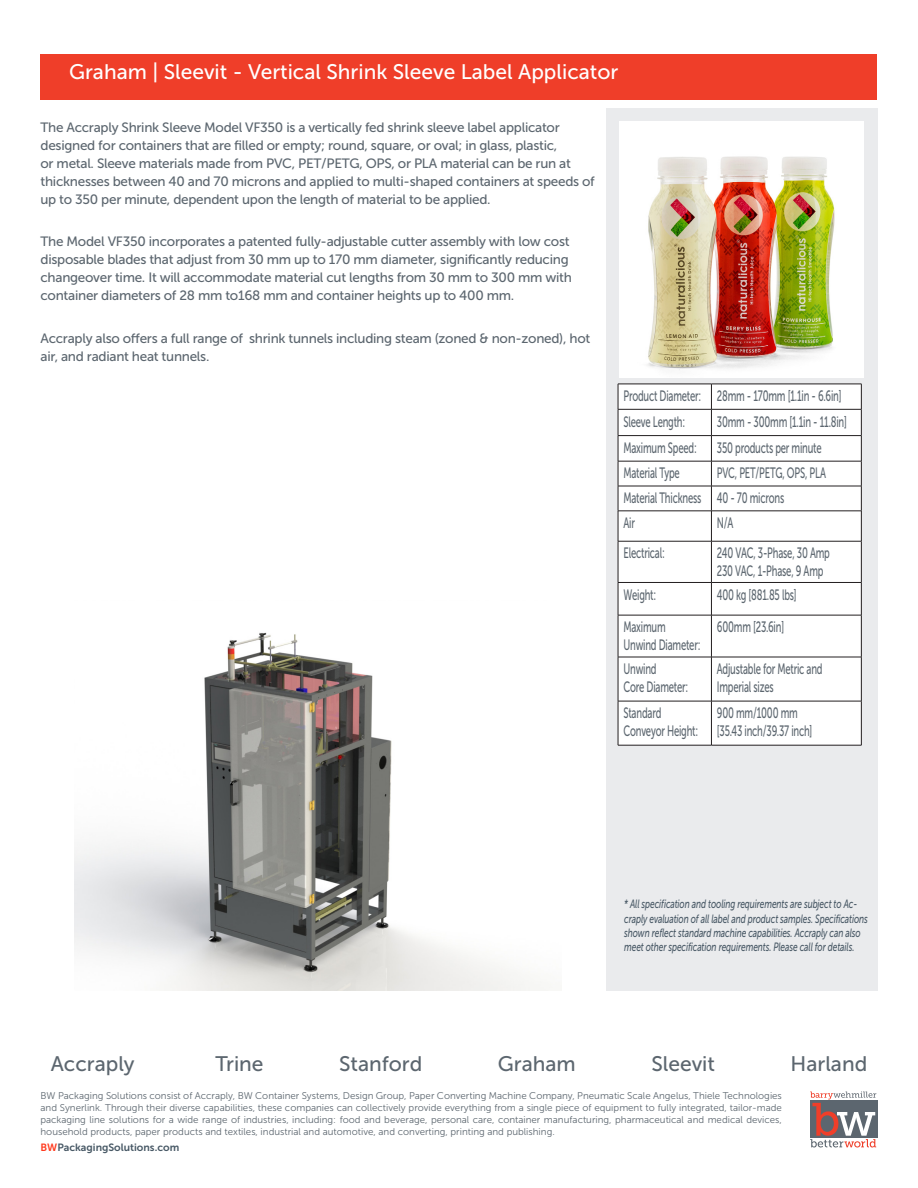
<style>
.page{position:relative;width:918px;height:1188px;background:#fff}
.page>*{position:absolute;margin:0;border:0;box-sizing:border-box;transform-origin:0 0}
.Page_2_Heading{font:21px "Museo Sans 500";color:#fff}
.t1{font:21px "Museo Sans 500";color:#5c666f}
.Page_2_Table_cells{font:15px "Museo Sans 500";letter-spacing:-.02em;color:#5c666f;scale:.63 1}
.Page_2_Body{font:13.5px/18px "Museo Sans 500";letter-spacing:-.02em;color:#5c666f}
.Speed_Warning{font:italic 12px/14.4px "Museo Sans 500";letter-spacing:-.01em;color:#485865;scale:.7 1}
.t2{font:10.5px "Museo Sans 700";color:#475865}
.t3{font:9.75px/12px "Museo Sans 300";color:#5c666f;text-align:justify}
.s1{color:#ff3a1e}
</style>
<div class="page">
<div style="left:40px;top:54px;width:838px;height:45px;background:#ef3e29"></div>
<div style="left:606px;top:108px;width:272px;height:882px;background:#eaebed"></div>
<div style="left:810px;top:1101px;width:68px;height:37px;background:#5c666f"></div>
<svg style="left:810px;top:1092px;width:66px;height:56px"></svg>
<img style="left:619px;top:122px;width:245px;height:256px">
<div style="left:619px;top:385px;width:242px;height:360px;background:#fff"></div>
<hr style="left:618px;top:384px;width:93px;height:1px;background:#231f20">
<hr style="left:711px;top:384px;width:151px;height:1px;background:#231f20">
<hr style="left:618px;top:409px;width:93px;height:1px;background:#231f20">
<hr style="left:711px;top:409px;width:151px;height:1px;background:#231f20">
<hr style="left:618px;top:435px;width:93px;height:1px;background:#231f20">
<hr style="left:711px;top:435px;width:151px;height:1px;background:#231f20">
<hr style="left:618px;top:461px;width:93px;height:1px;background:#231f20">
<hr style="left:711px;top:461px;width:151px;height:1px;background:#231f20">
<hr style="left:618px;top:486px;width:93px;height:1px;background:#231f20">
<svg style="left:618px;top:384px;width:1px;height:127px"></svg>
<hr style="left:711px;top:486px;width:151px;height:1px;background:#231f20">
<svg style="left:711px;top:384px;width:1px;height:127px"></svg>
<svg style="left:861px;top:384px;width:1px;height:127px"></svg>
<hr style="left:618px;top:511px;width:93px;height:1px;background:#231f20">
<hr style="left:618px;top:511px;width:1px;height:30px;background:#231f20">
<hr style="left:711px;top:511px;width:151px;height:1px;background:#231f20">
<hr style="left:711px;top:511px;width:1px;height:30px;background:#231f20">
<hr style="left:861px;top:511px;width:1px;height:30px;background:#231f20">
<hr style="left:618px;top:541px;width:93px;height:1px;background:#231f20">
<hr style="left:618px;top:541px;width:1px;height:41px;background:#231f20">
<hr style="left:711px;top:541px;width:151px;height:1px;background:#231f20">
<hr style="left:711px;top:541px;width:1px;height:41px;background:#231f20">
<hr style="left:861px;top:541px;width:1px;height:41px;background:#231f20">
<hr style="left:618px;top:582px;width:93px;height:1px;background:#231f20">
<hr style="left:618px;top:583px;width:1px;height:32px;background:#231f20">
<hr style="left:711px;top:582px;width:151px;height:1px;background:#231f20">
<hr style="left:711px;top:583px;width:1px;height:32px;background:#231f20">
<hr style="left:861px;top:583px;width:1px;height:32px;background:#231f20">
<hr style="left:618px;top:615px;width:93px;height:1px;background:#231f20">
<hr style="left:618px;top:615px;width:1px;height:42px;background:#231f20">
<hr style="left:711px;top:615px;width:151px;height:1px;background:#231f20">
<hr style="left:711px;top:615px;width:1px;height:42px;background:#231f20">
<hr style="left:861px;top:615px;width:1px;height:42px;background:#231f20">
<hr style="left:618px;top:657px;width:93px;height:1px;background:#231f20">
<hr style="left:618px;top:657px;width:1px;height:44px;background:#231f20">
<hr style="left:711px;top:657px;width:151px;height:1px;background:#231f20">
<hr style="left:711px;top:657px;width:1px;height:44px;background:#231f20">
<hr style="left:861px;top:657px;width:1px;height:44px;background:#231f20">
<hr style="left:618px;top:701px;width:93px;height:1px;background:#231f20">
<hr style="left:618px;top:701px;width:1px;height:44px;background:#231f20">
<hr style="left:711px;top:701px;width:151px;height:1px;background:#231f20">
<hr style="left:711px;top:701px;width:1px;height:44px;background:#231f20">
<hr style="left:861px;top:701px;width:1px;height:44px;background:#231f20">
<hr style="left:618px;top:745px;width:93px;height:1px;background:#231f20">
<hr style="left:711px;top:745px;width:151px;height:1px;background:#231f20">
<img style="left:74px;top:632px;width:477px;height:358px">
<p class="Page_2_Heading" style="left:69px;top:60px;width:551px">Graham | Sleevit - Vertical Shrink Sleeve Label Applicator</p>
<p class="Page_2_Body" style="left:40px;top:118px;width:556px">The Accraply Shrink Sleeve Model VF350 is a vertically fed shrink sleeve label applicator designed for containers that are filled or empty; round, square, or oval; in glass, plastic,<br>or metal. Sleeve materials made from PVC, PET/PETG, OPS, or PLA material can be run at thicknesses between 40 and 70 microns and applied to multi-shaped containers at speeds of up to 350 per minute, dependent upon the length of material to be applied.</p>
<p class="Page_2_Body" style="left:40px;top:233px;width:533px">The Model VF350 incorporates a patented fully-adjustable cutter assembly with low cost disposable blades that adjust from 30 mm up to 170 mm diameter, significantly reducing changeover time. It will accommodate material cut lengths from 30 mm to 300 mm with container diameters of 28 mm to168 mm and container heights up to 400 mm.</p>
<p class="Page_2_Body" style="left:40px;top:329px;width:551px">Accraply also offers a full range of shrink tunnels including steam (zoned &amp; non-zoned), hot air, and radiant heat tunnels.</p>
<p class="Page_2_Table_cells" style="left:623px;top:388px;width:125px">Product Diameter:</p>
<p class="Page_2_Table_cells" style="left:717px;top:388px;width:199px">28mm - 170mm [1.1in - 6.6in]</p>
<p class="Page_2_Table_cells" style="left:623px;top:413px;width:100px">Sleeve Length:</p>
<p class="Page_2_Table_cells" style="left:717px;top:413px;width:208px">30mm - 300mm [1.1in - 11.8in]</p>
<p class="Page_2_Table_cells" style="left:623px;top:439px;width:118px">Maximum Speed:</p>
<p class="Page_2_Table_cells" style="left:717px;top:439px;width:168px">350 products per minute</p>
<p class="Page_2_Table_cells" style="left:623px;top:465px;width:91px">Material Type</p>
<p class="Page_2_Table_cells" style="left:717px;top:465px;width:175px">PVC, PET/PETG, OPS, PLA</p>
<p class="Page_2_Table_cells" style="left:623px;top:490px;width:125px">Material Thickness</p>
<p class="Page_2_Table_cells" style="left:717px;top:490px;width:109px">40 - 70 microns</p>
<p class="Page_2_Table_cells" style="left:623px;top:515px;width:20px">Air</p>
<p class="Page_2_Table_cells" style="left:717px;top:515px;width:28px">N/A</p>
<p class="Page_2_Table_cells" style="left:623px;top:545px;width:67px">Electrical:</p>
<p class="Page_2_Table_cells" style="left:717px;top:545px;width:181px">240 VAC, 3-Phase, 30 Amp</p>
<p class="Page_2_Table_cells" style="left:717px;top:563px;width:171px">230 VAC, 1-Phase, 9 Amp</p>
<p class="Page_2_Table_cells" style="left:623px;top:586px;width:54px">Weight:</p>
<p class="Page_2_Table_cells" style="left:717px;top:586px;width:128px">400 kg [881.85 lbs]</p>
<p class="Page_2_Table_cells" style="left:623px;top:619px;width:69px">Maximum</p>
<p class="Page_2_Table_cells" style="left:623px;top:637px;width:124px">Unwind Diameter:</p>
<p class="Page_2_Table_cells" style="left:717px;top:619px;width:108px">600mm [23.6in]</p>
<p class="Page_2_Table_cells" style="left:623px;top:661px;width:54px">Unwind</p>
<p class="Page_2_Table_cells" style="left:623px;top:679px;width:105px">Core Diameter:</p>
<p class="Page_2_Table_cells" style="left:623px;top:705px;width:62px">Standard</p>
<p class="Page_2_Table_cells" style="left:623px;top:723px;width:120px">Conveyor Height:</p>
<p class="Page_2_Table_cells" style="left:717px;top:661px;width:169px">Adjustable for Metric and</p>
<p class="Page_2_Table_cells" style="left:717px;top:679px;width:92px">Imperial sizes</p>
<p class="Page_2_Table_cells" style="left:717px;top:705px;width:130px">900 mm/1000 mm</p>
<p class="Page_2_Table_cells" style="left:717px;top:723px;width:153px">[35.43 inch/39.37 inch]</p>
<p class="Speed_Warning" style="left:624px;top:897px;width:350px">* All specification and tooling requirements are subject to Ac&shy;craply evaluation of all label and product samples. Specifications shown reflect standard machine capabilities. Accraply can also meet other specification requirements. Please call for details.</p>
<h1 class="t1" style="left:51px;top:1052px;width:85px">Accraply</h1>
<h1 class="t1" style="left:216px;top:1052px;width:49px">Trine</h1>
<h1 class="t1" style="left:339px;top:1052px;width:85px">Stanford</h1>
<h1 class="t1" style="left:498px;top:1052px;width:79px">Graham</h1>
<h1 class="t1" style="left:651px;top:1052px;width:65px">Sleevit</h1>
<h1 class="t1" style="left:791px;top:1052px;width:78px">Harland</h1>
<p class="t3" style="left:40px;top:1090px;width:743px">BW Packaging Solutions consist of Accraply, BW Container Systems, Design Group, Paper Converting Machine Company, Pneumatic Scale Angelus, Thiele Technologies and Synerlink. Through their diverse capabilities, these companies can collectively provide everything from a single piece of equipment to fully integrated, tailor-made packaging line solutions for a wide range of industries, including: food and beverage, personal care, container manufacturing, pharmaceutical and medical devices, household products, paper products and textiles, industrial and automotive, and converting, printing and publishing.</p>
<p class="t2" style="left:40px;top:1142px;width:140px"><span class="s1">BW</span>PackagingSolutions.com</p>
</div>
